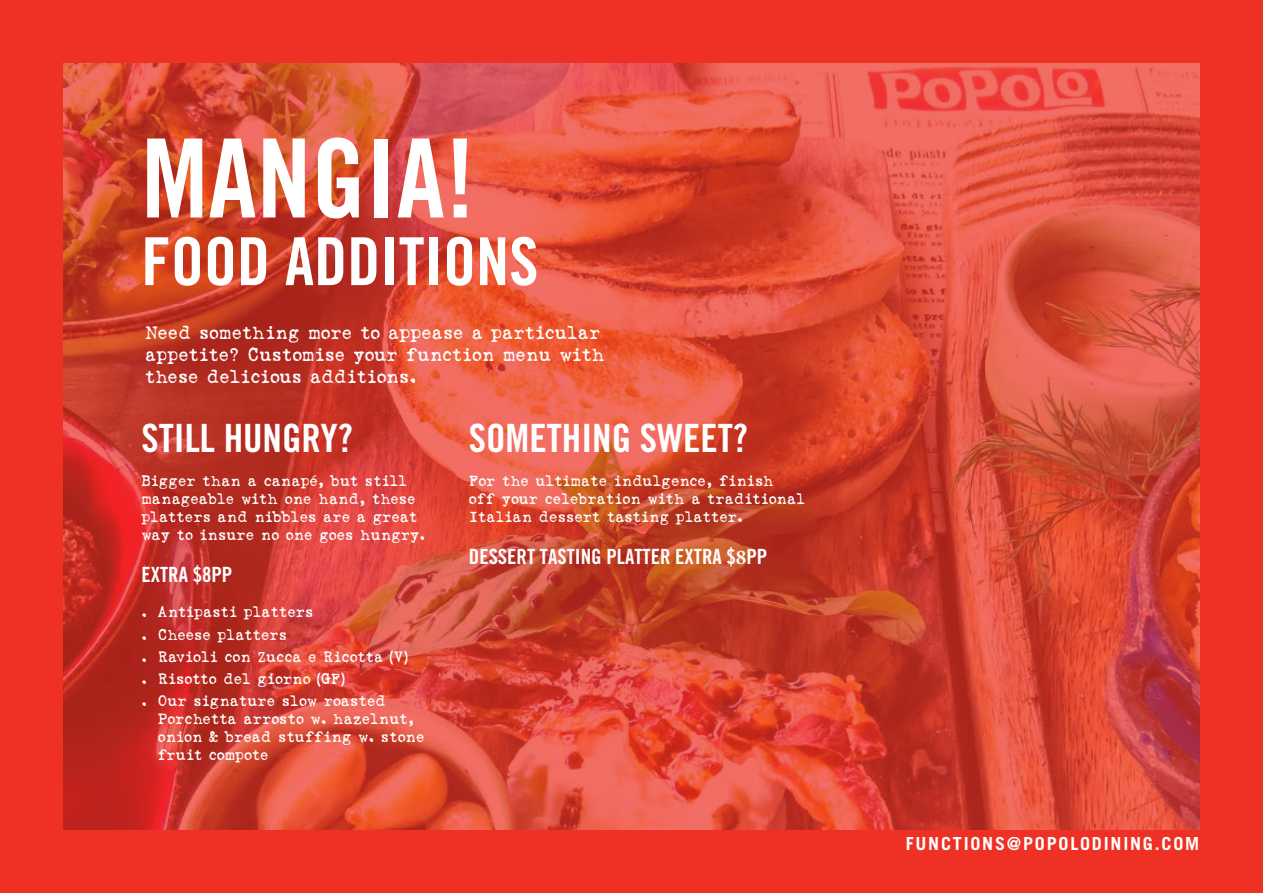
<style>
.page{position:relative;width:1263px;height:893px;background:#fff}
.page>*{position:absolute;margin:0;border:0;box-sizing:border-box;transform-origin:0 0}
.t1{font:109.35px "Trade Gothic Bold Cond Twenty";color:#fff}
.t2{font:66.15px "Trade Gothic Bold Cond Twenty";color:#fff}
.t3{font:39px "Trade Gothic Bold Cond Twenty";color:#fff}
.t4{font:21px "Trade Gothic Bold Cond Twenty";color:#fff}
.t5{font:18.45px/22px "Love Letter TW";color:#fff}
.t6{font:700 18px "Trade Gothic";letter-spacing:.1em;color:#fff}
.t7{font:15px/18px "Love Letter TW";color:#fff}
.s1{font-size:14.25px}
.s2{font-family:"Minion Pro";font-weight:700}
</style>
<div class="page">
<div style="left:0;top:0;width:1263px;height:893px;background:linear-gradient(to right,#ee3124,#ee3124)"></div>
<img style="left:64px;top:64px;width:1135px;height:765px">
<h1 class="t1" style="left:141px;top:112px;width:335px">MANGIA!</h1>
<h2 class="t2" style="left:141px;top:221px;width:399px">FOOD ADDITIONS</h2>
<p class="t5" style="left:145px;top:322px;width:461px">Need something more to appease a particular appetite? Customise your function menu with these delicious additions.</p>
<h3 class="t3" style="left:141px;top:414px;width:213px">STILL HUNGRY?</h3>
<p class="t7" style="left:141px;top:473px;width:286px">Bigger than a canapé, but still manageable with one hand, these platters and nibbles are a great way to insure no one goes hungry.</p>
<h3 class="t4" style="left:141px;top:562px;width:92px">EXTRA $8PP</h3>
<p class="t7" style="left:141px;top:602px;width:268px;line-height:22.2px"><span class="s1">.</span> Antipasti platters<br><span class="s1">.</span> Cheese platters<br><span class="s1">.</span> Ravioli con Zucca e Ricotta (V) <span class="s1">.</span> Risotto del giorno (GF)<br><span class="s1">.</span> Our signature slow roasted</p>
<p class="t7" style="left:158px;top:711px;width:268px">Porchetta arrosto w. hazelnut, onion &amp; bread stuffing w. stone fruit compote</p>
<h3 class="t3" style="left:469px;top:414px;width:281px">SOMETHING SWEET?</h3>
<p class="t7" style="left:469px;top:473px;width:338px">For the ultimate indulgence, finish<br>off your celebration with a traditional<br>Italian dessert tasting platter.</p>
<h3 class="t4" style="left:469px;top:544px;width:300px">DESSERT TASTING PLATTER EXTRA $<span class="s2">8</span>PP</h3>
<p class="t6" style="left:906px;top:833px;width:295px">FUNCTIONS@POPOLODINING.COM</p>
</div>
